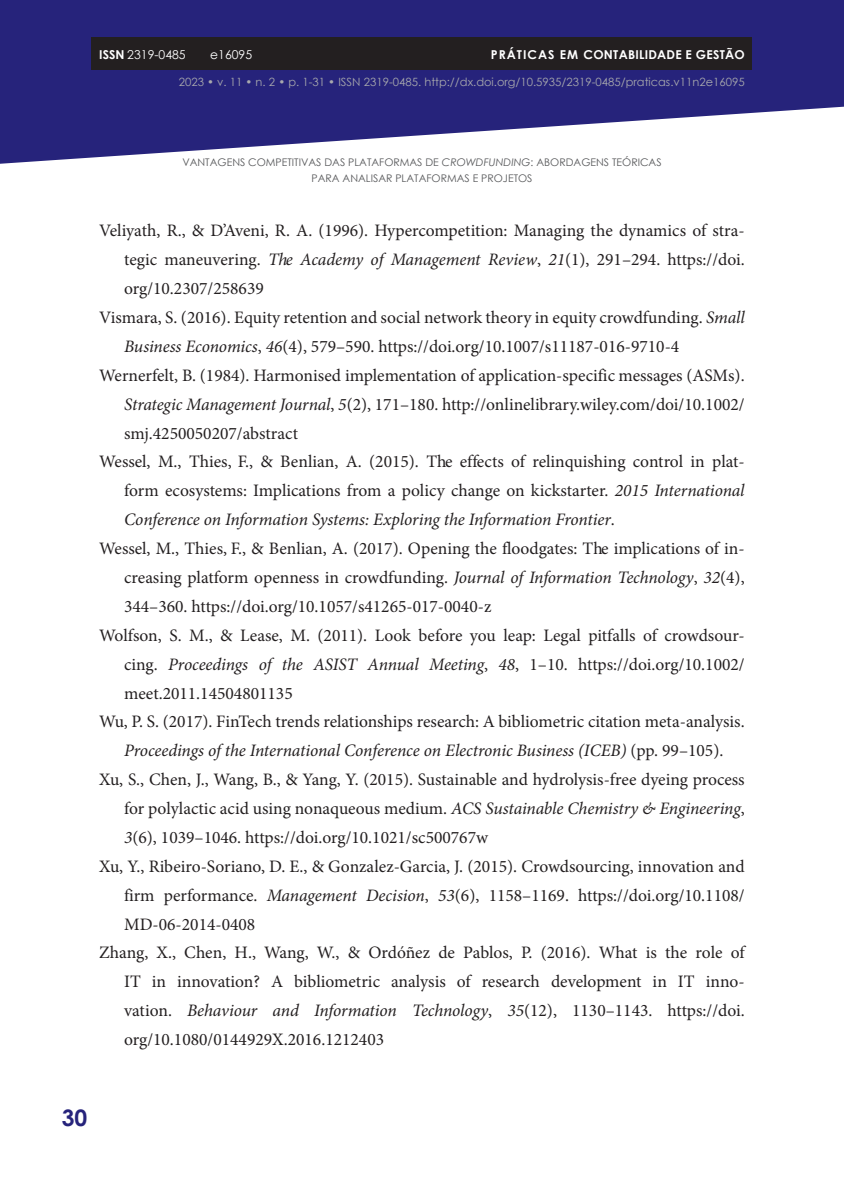
<style>
.page{position:relative;width:844px;height:1191px;background:#fff}
.page>*{position:absolute;margin:0;border:0;box-sizing:border-box;transform-origin:0 0}
.t1{font:700 22.75px "Century Gothic";color:#26237b}
.t2{font:17.5px "Minion Pro";color:#231f20}
.t3{font:italic 17.5px "Minion Pro";letter-spacing:-.01em;color:#231f20}
.t4{font:700 12.25px "Century Gothic";letter-spacing:.02em;color:#fff}
.t5{font:12.25px "Century Gothic";color:#fff}
.t6{font:11.38px "Century Gothic";color:#a8a9ad}
.t7{font:10.5px/15.8px "Century Gothic";color:#57585a;text-align:center}
.s1{font-weight:700}
.s2{font-style:italic}
.s3{font-style:normal}
</style>
<div class="page">
<svg style="left:843px;top:0;width:1px;height:107px"></svg>
<svg style="left:0;top:0;width:843px;height:164px;fill:#26237b"></svg>
<div style="left:92px;top:37px;width:660px;height:33px;background:#231f20"></div>
<p class="t5" style="left:99px;top:46px;width:88px"><span class="s1">ISSN</span> 2319-0485</p>
<p class="t5" style="left:210px;top:46px;width:43px">e16095</p>
<p class="t4" style="left:491px;top:45px;width:255px">PRÁTICAS EM CONTABILIDADE E GESTÃO</p>
<p class="t6" style="left:179px;top:74px;width:567px">2023 • v. 11 • n. 2 • p. 1-31 • ISSN 2319-0485. http://dx.doi.org/10.5935/2319-0485/praticas.v11n2e16095</p>
<p class="t7" style="left:182px;top:154px;width:480px">VANTAGENS COMPETITIVAS DAS PLATAFORMAS DE <span class="s2">CROWDFUNDING</span>: ABORDAGENS TEÓRICAS<br>PARA ANALISAR PLATAFORMAS E PROJETOS</p>
<p class="t2" style="left:99px;top:219px;width:646px">Veliyath, R., &amp; D’Aveni, R. A. (1996). Hypercompetition: Managing the dynamics of stra-</p>
<p class="t2" style="left:124px;top:248px;width:622px">tegic maneuvering. <span class="s2">The Academy of Management Review</span>, <span class="s2">21</span>(1), 291–294. https://doi.</p>
<p class="t2" style="left:124px;top:277px;width:141px">org/10.2307/258639</p>
<p class="t2" style="left:99px;top:306px;width:646px">Vismara, S. (2016). Equity retention and social network theory in equity crowdfunding. <span class="s2">Small</span></p>
<p class="t2" style="left:124px;top:334px;width:556px"><span class="s2">Business Economics</span>, <span class="s2">46</span>(4), 579–590. https://doi.org/10.1007/s11187-016-9710-4</p>
<p class="t2" style="left:99px;top:363px;width:646px">Wernerfelt, B. (1984). Harmonised implementation of application-specific messages (ASMs).</p>
<p class="t2" style="left:124px;top:392px;width:622px"><span class="s2">Strategic Management Journal</span>, <span class="s2">5</span>(2), 171–180. http://onlinelibrary.wiley.com/doi/10.1002/</p>
<p class="t2" style="left:124px;top:421px;width:175px">smj.4250050207/abstract</p>
<p class="t2" style="left:99px;top:450px;width:646px">Wessel, M., Thies, F., &amp; Benlian, A. (2015). The effects of relinquishing control in plat-</p>
<p class="t2" style="left:124px;top:479px;width:622px">form ecosystems: Implications from a policy change on kickstarter. <span class="s2">2015 International</span></p>
<p class="t3" style="left:124px;top:507px;width:492px">Conference on Information Systems: Exploring the Information Frontier<span class="s3">.</span></p>
<p class="t2" style="left:99px;top:537px;width:646px">Wessel, M., Thies, F., &amp; Benlian, A. (2017). Opening the floodgates: The implications of in-</p>
<p class="t2" style="left:124px;top:565px;width:622px">creasing platform openness in crowdfunding. <span class="s2">Journal of Information Technology</span>, <span class="s2">32</span>(4),</p>
<p class="t2" style="left:124px;top:594px;width:368px">344–360. https://doi.org/10.1057/s41265-017-0040-z</p>
<p class="t2" style="left:99px;top:623px;width:646px">Wolfson, S. M., &amp; Lease, M. (2011). Look before you leap: Legal pitfalls of crowdsour-</p>
<p class="t2" style="left:124px;top:652px;width:622px">cing. <span class="s2">Proceedings of the ASIST Annual Meeting</span>, <span class="s2">48</span>, 1–10. https://doi.org/10.1002/</p>
<p class="t2" style="left:124px;top:681px;width:170px">meet.2011.14504801135</p>
<p class="t2" style="left:99px;top:710px;width:646px">Wu, P. S. (2017). FinTech trends relationships research: A bibliometric citation meta-analysis.</p>
<p class="t3" style="left:124px;top:738px;width:600px">Proceedings of the International Conference on Electronic Business (ICEB) <span class="s3">(pp. 99–105).</span></p>
<p class="t2" style="left:99px;top:768px;width:646px">Xu, S., Chen, J., Wang, B., &amp; Yang, Y. (2015). Sustainable and hydrolysis-free dyeing process</p>
<p class="t2" style="left:124px;top:796px;width:622px">for polylactic acid using nonaqueous medium. <span class="s2">ACS Sustainable Chemistry &amp; Engineering</span>,</p>
<p class="t2" style="left:124px;top:825px;width:365px"><span class="s2">3</span>(6), 1039–1046. https://doi.org/10.1021/sc500767w</p>
<p class="t2" style="left:99px;top:854px;width:646px">Xu, Y., Ribeiro-Soriano, D. E., &amp; Gonzalez-Garcia, J. (2015). Crowdsourcing, innovation and</p>
<p class="t2" style="left:124px;top:883px;width:622px">firm performance. <span class="s2">Management Decision</span>, <span class="s2">53</span>(6), 1158–1169. https://doi.org/10.1108/</p>
<p class="t2" style="left:124px;top:912px;width:133px">MD-06-2014-0408</p>
<p class="t2" style="left:99px;top:941px;width:646px">Zhang, X., Chen, H., Wang, W., &amp; Ordóñez de Pablos, P. (2016). What is the role of</p>
<p class="t2" style="left:124px;top:970px;width:622px">IT in innovation? A bibliometric analysis of research development in IT inno-</p>
<p class="t2" style="left:124px;top:999px;width:622px">vation. <span class="s2">Behaviour and Information Technology</span>, <span class="s2">35</span>(12), 1130–1143. https://doi.</p>
<p class="t2" style="left:124px;top:1027px;width:261px">org/10.1080/0144929X.2016.1212403</p>
<h1 class="t1" style="left:62px;top:1100px;width:27px">30</h1>
</div>
